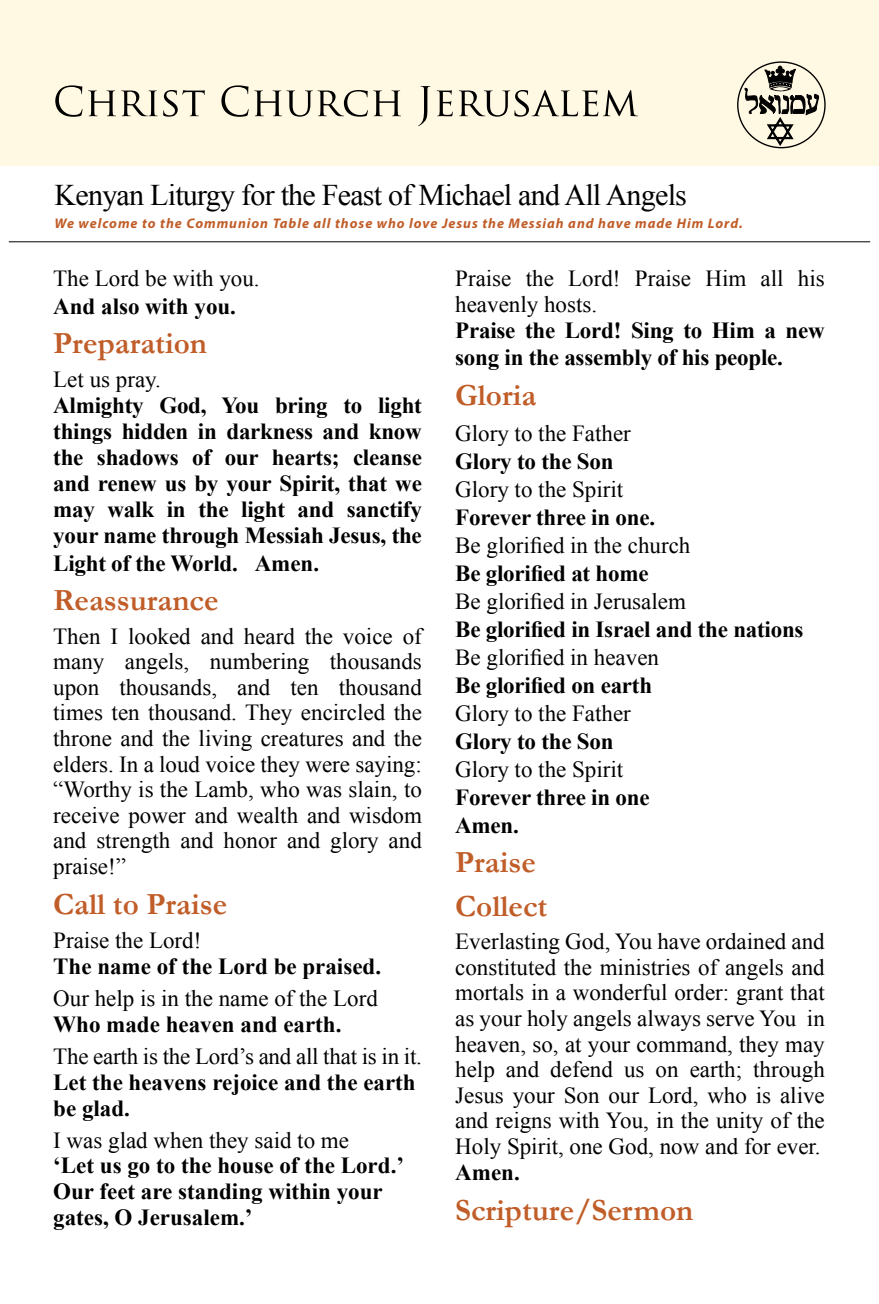
<style>
.page{position:relative;width:879px;height:1304px;background:#fff}
.page>*{position:absolute;margin:0;border:0;box-sizing:border-box;transform-origin:0 0}
.t1{font:700 31px/43.4px "Garamond";color:#c05d28}
.t2{font:30px "Times New Roman";letter-spacing:-.025em;color:#000}
.t3{font:23px/25.6px "Times New Roman";color:#000}
.t4{font:700 23px/25.6px "Times New Roman";letter-spacing:-.01em;color:#000}
.t5{font:italic 700 14px "Myriad Pro";letter-spacing:.07em;color:#c05d28}
</style>
<div class="page">
<div style="left:0;top:0;width:879px;height:166px;background:#fff9e3"></div>
<svg style="left:55px;top:85px;width:583px;height:41px"></svg>
<hr style="left:9px;top:241px;width:861px;height:1px;background:#000">
<svg style="left:744px;top:66px;width:75px;height:82px"></svg>
<h2 class="t2" style="left:55px;top:175px;width:634px">Kenyan Liturgy for the Feast of Michael and All Angels</h2>
<p class="t5" style="left:55px;top:215px;width:689px">We welcome to the Communion Table all those who love Jesus the Messiah and have made Him Lord.</p>
<p class="t3" style="left:53px;top:265px;width:208px">The Lord be with you.</p>
<p class="t4" style="left:53px;top:293px;width:184px">And also with you.</p>
<h1 class="t1" style="left:53px;top:321px;width:155px">Preparation</h1>
<p class="t3" style="left:53px;top:366px;width:109px">Let us pray.</p>
<p class="t4" style="left:53px;top:392px;width:92px">Almighty</p>
<p class="t4" style="left:53px;top:418px;width:370px">things hidden in darkness and know</p>
<p class="t4" style="left:353px;top:444px;width:70px">cleanse</p>
<p class="t4" style="left:159px;top:392px;width:49px">God,</p>
<p class="t4" style="left:275px;top:392px;width:54px">bring</p>
<p class="t4" style="left:378px;top:392px;width:45px">light</p>
<p class="t4" style="left:221px;top:392px;width:39px">You</p>
<p class="t4" style="left:343px;top:392px;width:20px">to</p>
<p class="t4" style="left:192px;top:444px;width:20px">of</p>
<p class="t4" style="left:53px;top:444px;width:32px">the</p>
<p class="t4" style="left:53px;top:470px;width:370px">and renew us by your Spirit, that we</p>
<p class="t4" style="left:347px;top:496px;width:77px">sanctify</p>
<p class="t4" style="left:97px;top:444px;width:83px">shadows</p>
<p class="t4" style="left:272px;top:444px;width:69px">hearts;</p>
<p class="t4" style="left:225px;top:444px;width:36px">our</p>
<p class="t4" style="left:167px;top:496px;width:20px">in</p>
<p class="t4" style="left:241px;top:496px;width:45px">light</p>
<p class="t4" style="left:108px;top:496px;width:48px">walk</p>
<p class="t4" style="left:198px;top:496px;width:32px">the</p>
<p class="t4" style="left:298px;top:496px;width:38px">and</p>
<p class="t4" style="left:53px;top:496px;width:43px">may</p>
<p class="t4" style="left:53px;top:522px;width:370px">your name through Messiah Jesus, the</p>
<p class="t4" style="left:255px;top:549px;width:66px">Amen.</p>
<p class="t4" style="left:53px;top:549px;width:186px">Light of the World.</p>
<h1 class="t1" style="left:53px;top:578px;width:167px">Reassurance</h1>
<p class="t3" style="left:53px;top:623px;width:370px;text-align:right">Then I looked and heard the voice of thousands</p>
<p class="t3" style="left:125px;top:648px;width:66px">angels,</p>
<p class="t3" style="left:210px;top:648px;width:101px">numbering</p>
<p class="t3" style="left:53px;top:648px;width:53px">many</p>
<p class="t3" style="left:119px;top:674px;width:99px">thousands,</p>
<p class="t3" style="left:237px;top:674px;width:35px">and</p>
<p class="t3" style="left:339px;top:674px;width:85px">thousand</p>
<p class="t3" style="left:291px;top:674px;width:30px">ten</p>
<p class="t3" style="left:53px;top:674px;width:370px">upon<br>times ten thousand. They encircled the throne and the living creatures and the elders In. a loud voice they were saying: “Worthy is the Lamb, who was slain to, receive power and wealth and wisdom and strength and honor and glory and praise “!</p>
<h1 class="t1" style="left:53px;top:882px;width:176px">Call to Praise</h1>
<p class="t3" style="left:53px;top:927px;width:150px">Praise the Lord!</p>
<p class="t4" style="left:53px;top:953px;width:329px">The name of the Lord be praised.</p>
<p class="t3" style="left:53px;top:985px;width:326px">Our help is in the name of the Lord</p>
<p class="t4" style="left:53px;top:1011px;width:290px">Who made heaven and earth.</p>
<p class="t3" style="left:53px;top:1043px;width:370px">The earth is the Lord s’ and all that is in .i t</p>
<p class="t4" style="left:53px;top:1069px;width:364px">Let the heavens rejoice and the earth be glad.</p>
<p class="t3" style="left:53px;top:1127px;width:297px">I was glad when they said to me</p>
<p class="t4" style="left:53px;top:1152px;width:352px">‘Let us go to the house of the Lord ‘.<br>Our feet are standing within your gates O, Jerusalem ‘.</p>
<p class="t3" style="left:455px;top:265px;width:143px">Praise heavenly hosts.</p>
<p class="t4" style="left:455px;top:316px;width:371px;line-height:27.4px">Praise the Lord! Sing to Him a new song in the assembly of his people.</p>
<h1 class="t1" style="left:455px;top:373px;width:83px">Gloria</h1>
<p class="t3" style="left:455px;top:420px;width:177px">Glory to the Father</p>
<p class="t4" style="left:455px;top:448px;width:160px">Glory to the Son</p>
<p class="t3" style="left:455px;top:476px;width:170px">Glory to the Spirit</p>
<p class="t4" style="left:455px;top:504px;width:201px">Forever three in one.</p>
<p class="t3" style="left:455px;top:532px;width:237px">Be glorified in the church</p>
<p class="t4" style="left:455px;top:560px;width:195px">Be glorified at home</p>
<p class="t3" style="left:455px;top:588px;width:232px">Be glorified in Jerusalem</p>
<p class="t4" style="left:455px;top:616px;width:350px">Be glorified in Israel and the nations</p>
<p class="t3" style="left:455px;top:644px;width:205px">Be glorified in heaven</p>
<p class="t4" style="left:455px;top:672px;width:198px">Be glorified on earth</p>
<p class="t3" style="left:455px;top:700px;width:177px">Glory to the Father</p>
<p class="t4" style="left:455px;top:728px;width:160px">Glory to the Son</p>
<p class="t3" style="left:455px;top:756px;width:170px">Glory to the Spirit</p>
<p class="t4" style="left:455px;top:782px;width:196px;line-height:28px">Forever three in one<br>Amen.</p>
<h1 class="t1" style="left:455px;top:840px;width:94px">Praise<br>Collect</h1>
<p class="t3" style="left:455px;top:928px;width:371px;text-align:right">Everlasting God, You have ordained and constituted the ministries of angels and mortals in a wonderful order: grant that in</p>
<p class="t3" style="left:526px;top:265px;width:30px">the</p>
<p class="t3" style="left:568px;top:265px;width:54px">Lord!</p>
<p class="t3" style="left:635px;top:265px;width:58px">Praise</p>
<p class="t3" style="left:705px;top:265px;width:42px">Him</p>
<p class="t3" style="left:760px;top:265px;width:24px">all</p>
<p class="t3" style="left:798px;top:265px;width:28px">his</p>
<p class="t3" style="left:455px;top:1005px;width:343px">as your holy angels always serve You</p>
<p class="t3" style="left:455px;top:1031px;width:371px">heaven, so, at your command, they may</p>
<p class="t3" style="left:753px;top:1056px;width:73px">through</p>
<p class="t3" style="left:455px;top:1056px;width:371px">help<br>Jesus your Son our Lord, who is alive and reigns with You in, the unity of the<br>Holy Spirit, one God, now and for ever.</p>
<p class="t4" style="left:455px;top:1159px;width:66px">Amen.</p>
<h1 class="t1" style="left:455px;top:1187px;width:239px">Scripture/Sermon</h1>
<p class="t3" style="left:506px;top:1056px;width:35px">and</p>
<p class="t3" style="left:550px;top:1056px;width:64px">defend</p>
<p class="t3" style="left:690px;top:1056px;width:54px">earth;</p>
<p class="t3" style="left:624px;top:1056px;width:22px">us</p>
<p class="t3" style="left:655px;top:1056px;width:24px">on</p>
</div>
